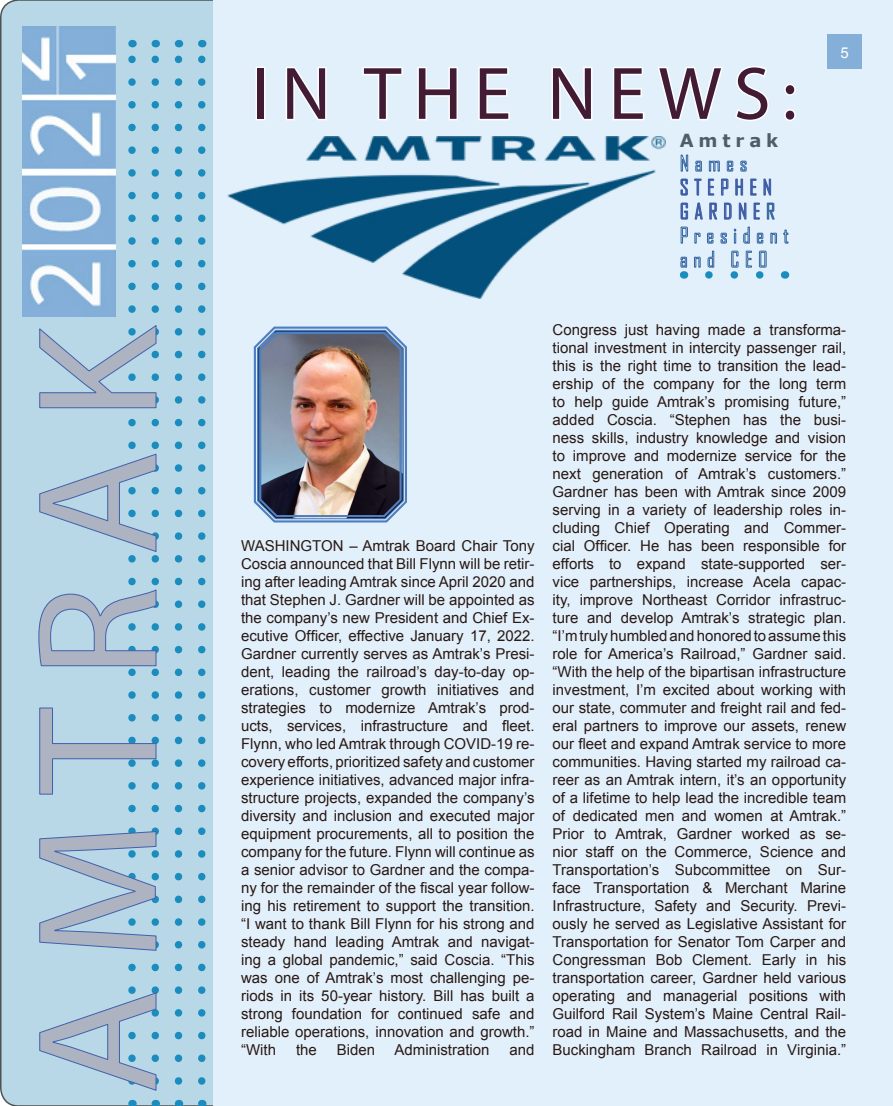
<style>
.page{position:relative;width:893px;height:1106px;background:#fff}
.page>*{position:absolute;margin:0;border:0;box-sizing:border-box;transform-origin:0 0}
.Article_intro{font:172.5px "Myriad Pro";letter-spacing:.17em;color:#adb3c0}
.Heading_Master{font:75px "Myriad Pro";letter-spacing:.16em;color:#421c34}
.Quote_2{font:21px/24px "Agency FB";letter-spacing:.27em;color:#305b9c}
.Quote_2-2{font:700 18px "Verdana";letter-spacing:.27em;color:#4f5d66}
.Normal_text_small_8p{font:15px/18px "Arial";color:#2a1814;text-align:justify}
.Page_numbers_header{font:15px "Arial";color:#fff}
.s1{font-size:72px}
</style>
<div class="page">
<div style="left:0;top:0;width:213px;height:1106px;background:#b8d8e7"></div>
<div style="left:213px;top:0;width:680px;height:1106px;background:#e1f0fa"></div>
<img style="left:227px;top:137px;width:439px;height:162px">
<img style="left:253px;top:326px;width:154px;height:197px">
<div style="left:259px;top:332px;width:143px;height:185px;border:2px solid #4e7fc1;border-radius:16px"></div>
<div style="left:827px;top:34px;width:35px;height:35px;background:#84afd9"></div>
<div style="left:256px;top:67px;width:9px;height:53px;border:3px solid #fff"></div>
<svg style="left:286px;top:67px;width:41px;height:53px"></svg>
<svg style="left:362px;top:67px;width:41px;height:53px"></svg>
<svg style="left:417px;top:67px;width:41px;height:53px"></svg>
<svg style="left:478px;top:67px;width:32px;height:53px"></svg>
<svg style="left:551px;top:67px;width:42px;height:53px"></svg>
<svg style="left:613px;top:67px;width:31px;height:53px"></svg>
<svg style="left:657px;top:67px;width:66px;height:53px"></svg>
<svg style="left:735px;top:66px;width:34px;height:55px"></svg>
<svg style="left:784px;top:84px;width:12px;height:37px"></svg>
<svg style="left:680px;top:154px;width:8px;height:18px"></svg>
<svg style="left:695px;top:160px;width:7px;height:12px"></svg>
<svg style="left:709px;top:160px;width:11px;height:12px"></svg>
<svg style="left:726px;top:160px;width:8px;height:12px"></svg>
<svg style="left:740px;top:160px;width:7px;height:12px"></svg>
<svg style="left:680px;top:178px;width:8px;height:18px"></svg>
<svg style="left:694px;top:178px;width:8px;height:18px"></svg>
<svg style="left:708px;top:178px;width:6px;height:18px"></svg>
<svg style="left:721px;top:178px;width:8px;height:18px"></svg>
<svg style="left:735px;top:178px;width:8px;height:18px"></svg>
<svg style="left:750px;top:178px;width:7px;height:18px"></svg>
<svg style="left:763px;top:178px;width:8px;height:18px"></svg>
<svg style="left:680px;top:202px;width:8px;height:18px"></svg>
<svg style="left:694px;top:202px;width:9px;height:18px"></svg>
<svg style="left:709px;top:202px;width:8px;height:18px"></svg>
<svg style="left:724px;top:202px;width:8px;height:18px"></svg>
<svg style="left:738px;top:202px;width:9px;height:18px"></svg>
<svg style="left:753px;top:202px;width:7px;height:18px"></svg>
<svg style="left:767px;top:202px;width:8px;height:18px"></svg>
<svg style="left:680px;top:226px;width:8px;height:18px"></svg>
<svg style="left:694px;top:232px;width:7px;height:12px"></svg>
<svg style="left:707px;top:232px;width:7px;height:12px"></svg>
<svg style="left:720px;top:232px;width:7px;height:12px"></svg>
<svg style="left:734px;top:229px;width:2px;height:14px"></svg>
<svg style="left:743px;top:226px;width:7px;height:18px"></svg>
<svg style="left:756px;top:232px;width:8px;height:12px"></svg>
<svg style="left:770px;top:232px;width:7px;height:12px"></svg>
<svg style="left:783px;top:229px;width:6px;height:15px"></svg>
<svg style="left:680px;top:256px;width:7px;height:23px"></svg>
<svg style="left:694px;top:256px;width:7px;height:12px"></svg>
<svg style="left:707px;top:250px;width:60px;height:29px"></svg>
<svg style="left:175px;top:55px;width:7px;height:1026px;background:#8dc3db"></svg>
<svg style="left:198px;top:55px;width:8px;height:1026px;background:#90c5dc"></svg>
<svg style="left:38px;top:55px;width:121px;height:1036px;background:#add0e3"></svg>
<img style="left:22px;top:27px;width:93px;height:290px">
<p class="Article_intro" style="left:-8px;top:1094px;width:770px;rotate:-90deg">AMTRAK</p>
<p class="Heading_Master" style="left:252px;top:47px;width:547px">IN THE NEWS<span class="s1">:</span></p>
<p class="Quote_2-2" style="left:680px;top:129px;width:100px">Amtrak</p>
<p class="Quote_2" style="left:680px;top:175px;width:97px">STEPHEN<br>GARDNER</p>
<p class="Page_numbers_header" style="left:840px;top:43px;width:10px">5</p>
<p class="Normal_text_small_8p" style="left:241px;top:537px;width:295px">WASHINGTON – Amtrak Board Chair Tony Coscia announced that Bill Flynn will be retir&shy;ing after leading Amtrak since April 2020 and that Stephen J. Gardner will be appointed as the company’s new President and Chief Ex&shy;ecutive Officer, effective January 17, 2022.</p>
<p class="Normal_text_small_8p" style="left:241px;top:645px;width:295px">Gardner currently serves as Amtrak’s Presi&shy;dent, leading the railroad’s day-to-day op&shy;erations, customer growth initiatives and strategies to modernize Amtrak’s prod&shy;ucts, services, infrastructure and fleet.</p>
<p class="Normal_text_small_8p" style="left:241px;top:735px;width:295px">Flynn, who led Amtrak through COVID-19 re&shy;covery efforts, prioritized safety and customer experience initiatives, advanced major infra&shy;structure projects, expanded the company’s diversity and inclusion and executed major equipment procurements, all to position the company for the future. Flynn will continue as a senior advisor to Gardner and the compa&shy;ny for the remainder of the fiscal year follow&shy;ing his retirement to support the transition.</p>
<p class="Normal_text_small_8p" style="left:241px;top:915px;width:295px">“I want to thank Bill Flynn for his strong and steady hand leading Amtrak and navigat&shy;ing a global pandemic,” said Coscia. “This was one of Amtrak’s most challenging pe&shy;riods in its 50-year history. Bill has built a strong foundation for continued safe and reliable operations, innovation and growth.”</p>
<p class="Normal_text_small_8p" style="left:241px;top:1041px;width:36px">“With</p>
<p class="Normal_text_small_8p" style="left:296px;top:1041px;width:22px">the</p>
<p class="Normal_text_small_8p" style="left:337px;top:1041px;width:40px">Biden</p>
<p class="Normal_text_small_8p" style="left:394px;top:1041px;width:97px">Administration</p>
<p class="Normal_text_small_8p" style="left:510px;top:1041px;width:27px">and</p>
<p class="Normal_text_small_8p" style="left:553px;top:321px;width:295px">Congress just having made a transforma&shy;tional investment in intercity passenger rail, this is the right time to transition the lead&shy;ership of the company for the long term to help guide Amtrak’s promising future,” added Coscia. “Stephen has the busi&shy;ness skills, industry knowledge and vision to improve and modernize service for the next generation of Amtrak’s customers.”</p>
<p class="Normal_text_small_8p" style="left:553px;top:483px;width:295px">Gardner has been with Amtrak since 2009 serving in a variety of leadership roles in&shy;cluding Chief Operating and Commer&shy;cial Officer. He has been responsible for efforts to expand state-supported ser&shy;vice partnerships, increase Acela capac&shy;ity, improve Northeast Corridor infrastruc&shy;ture and develop Amtrak’s strategic plan.</p>
<p class="Normal_text_small_8p" style="left:553px;top:627px;width:295px">“I’m truly humbled and honored to assume this role for America’s Railroad,” Gardner said. “With the help of the bipartisan infrastructure investment, I’m excited about working with our state, commuter and freight rail and fed&shy;eral partners to improve our assets, renew our fleet and expand Amtrak service to more communities. Having started my railroad ca&shy;reer as an Amtrak intern, it’s an opportunity of a lifetime to help lead the incredible team of dedicated men and women at Amtrak.”</p>
<p class="Normal_text_small_8p" style="left:553px;top:825px;width:295px">Prior to Amtrak, Gardner worked as se&shy;nior staff on the Commerce, Science and Transportation’s Subcommittee on Sur&shy;face Transportation &amp; Merchant Marine Infrastructure, Safety and Security. Previ&shy;ously he served as Legislative Assistant for Transportation for Senator Tom Carper and Congressman Bob Clement. Early in his transportation career, Gardner held various operating and managerial positions with Guilford Rail System’s Maine Central Rail&shy;road in Maine and Massachusetts, and the Buckingham Branch Railroad in Virginia.”</p>
</div>
